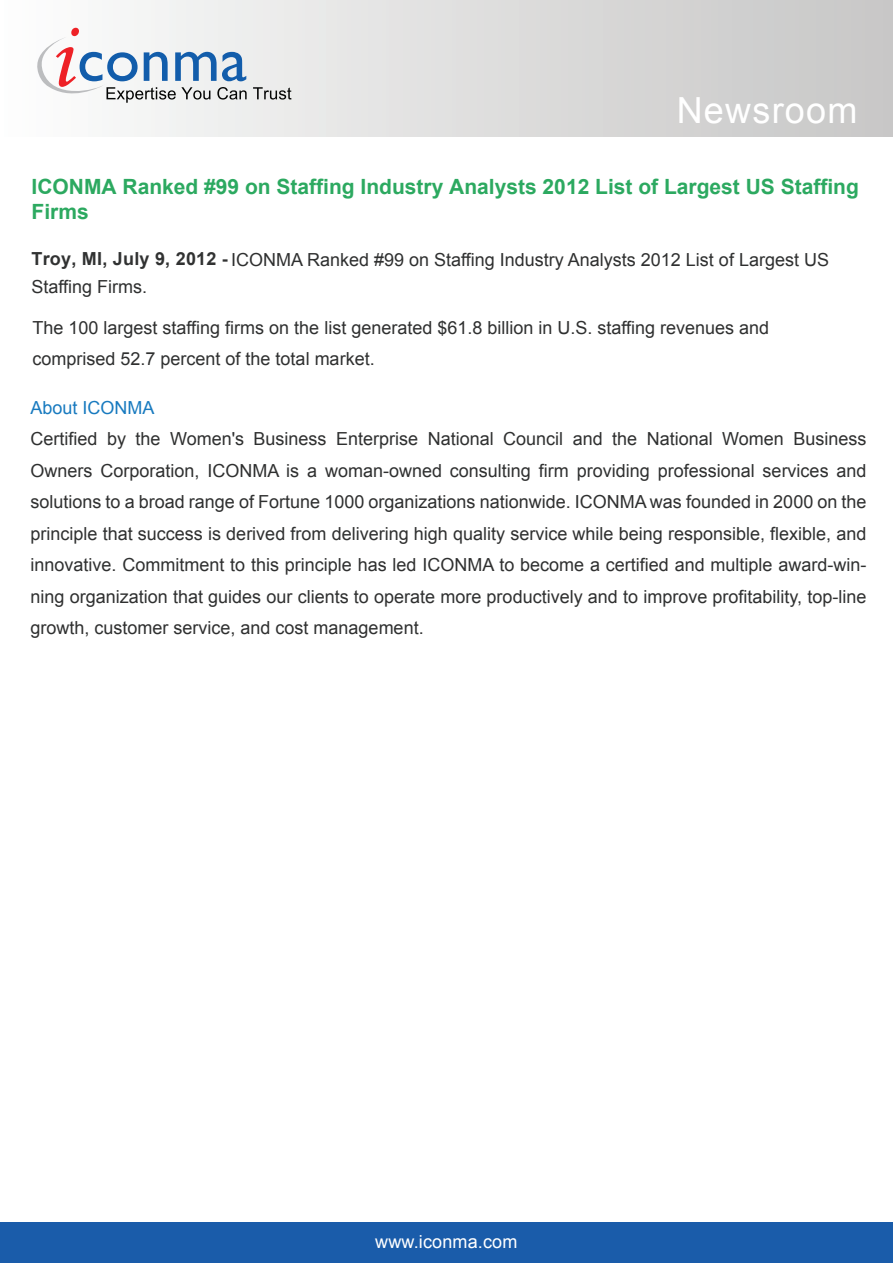
<style>
.page{position:relative;width:893px;height:1263px;background:#fff}
.page>*{position:absolute;margin:0;border:0;box-sizing:border-box;transform-origin:0 0}
.t1{font:36px "Arial";letter-spacing:.035em;color:#fff}
.t2{font:700 21px/25.2px "Arial";color:#2ca960}
.t3{font:18px/31.5px "Arial";color:#2f3030}
.t4{font:18px "Arial";letter-spacing:.01em;color:#fff}
.t5{font:18px "Arial";color:#187abf}
.s1{font-weight:700;color:#313232}
</style>
<div class="page">
<div style="left:0;top:0;width:892px;height:137px;background:linear-gradient(to right,#fdfdfd,#c6c6c5)"></div>
<svg style="left:30px;top:28px;width:217px;height:75px"></svg>
<svg style="left:253px;top:87px;width:38px;height:13px"></svg>
<div style="left:0;top:1223px;width:893px;height:40px;background:#1a5caa"></div>
<h1 class="t1" style="left:677px;top:87px;width:182px">Newsroom</h1>
<p class="t2" style="left:32px;top:174px;width:829px">ICONMA Ranked #99 on Staffing Industry Analysts 2012 List of Largest US Staffing<br>Firms</p>
<p class="t3" style="left:32px;top:246px;width:799px;line-height:27.6px"><span class="s1">Troy, MI, July 9, 2012 -</span> ICONMA Ranked #99 on Staffing Industry Analysts 2012 List of Largest US<br>Staffing Firms.</p>
<p class="t3" style="left:32px;top:312px;width:738px">The 100 largest staffing firms on the list generated $61.8 billion in U.S. staffing revenues and comprised 52.7 percent of the total market.</p>
<p class="t5" style="left:30px;top:396px;width:126px">About ICONMA</p>
<p class="t3" style="left:30px;top:423px;width:838px;text-align:justify">Certified by the Women's Business Enterprise National Council and the National Women Business Owners Corporation, ICONMA is a woman-owned consulting firm providing professional services and solutions to a broad range of Fortune 1000 organizations nationwide. ICONMA was founded in 2000 on the principle that success is derived from delivering high quality service while being responsible, flexible, and innovative. Commitment to this principle has led ICONMA to become a certified and multiple award-win&shy;ning organization that guides our clients to operate more productively and to improve profitability, top-line growth, customer service, and cost management.</p>
<p class="t4" style="left:375px;top:1229px;width:144px">www.iconma.com</p>
</div>
